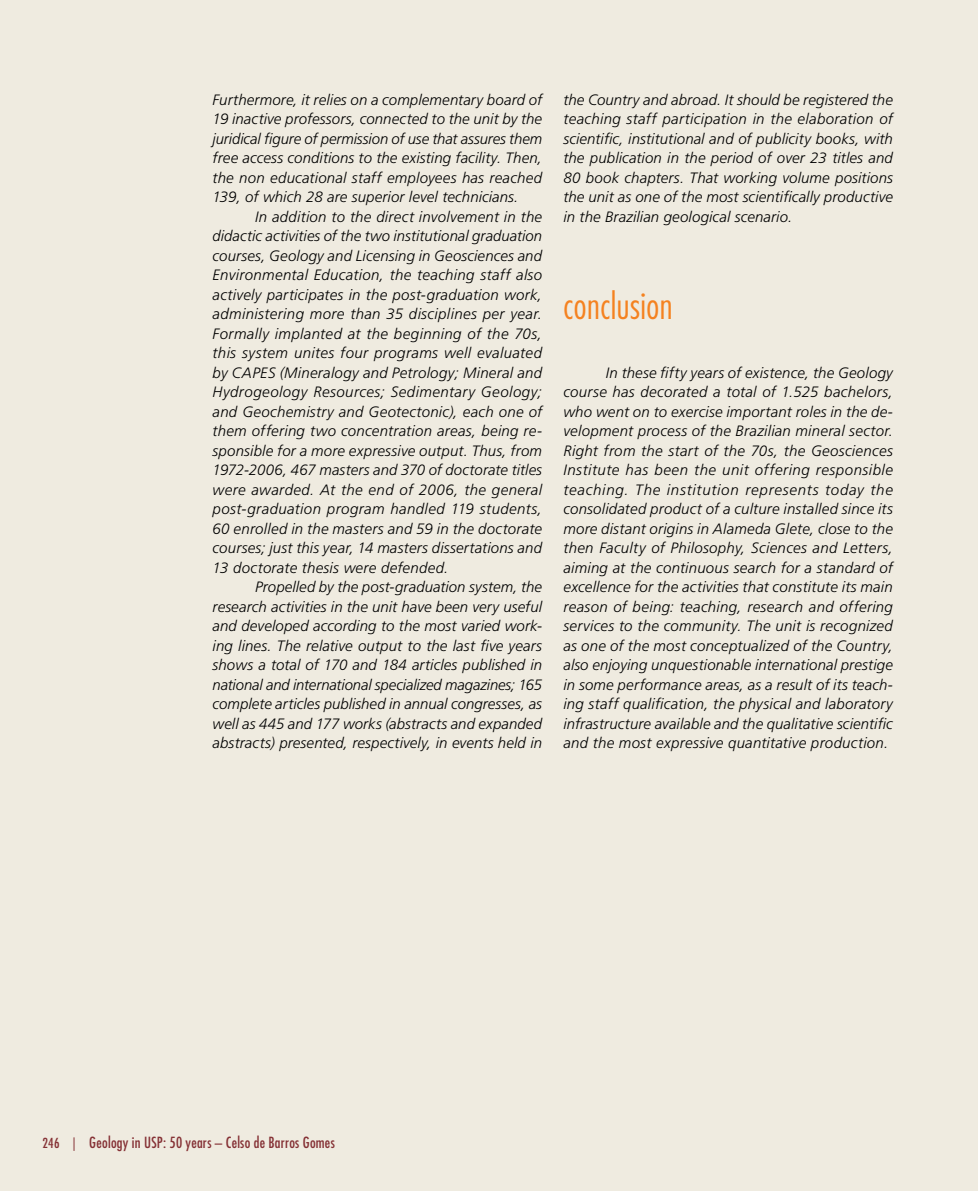
<style>
.page{position:relative;width:978px;height:1191px;background:#efebe0}
.page>*{position:absolute;margin:0;border:0;box-sizing:border-box;transform-origin:0 0}
.t1{font:300 condensed 36px "Futura Std";letter-spacing:.015em;color:#f58220}
.t2{font:italic 300 15px/19.5px "Frutiger LT Std";letter-spacing:.01em;color:#000;text-align:justify}
.t3{font:condensed 15px "Futura Std";letter-spacing:.02em;color:#853135}
.t4{font:condensed 13.5px "Futura Std";color:#853135}
</style>
<div class="page">
<p class="t2" style="left:213px;top:90px;width:331px">Furthermore, it relies on a complementary board of 19 inactive professors, connected to the unit by the juridical figure of permission of use that assures them free access conditions to the existing facility. Then, the non educational staff employees has reached 139, of which 28 are superior level technicians.</p>
<p class="t2" style="left:213px;top:207px;width:331px;text-indent:43px">In addition to the direct involvement in the didactic activities of the two institutional graduation courses, Geology and Licensing in Geosciences and Environmental Education, the teaching staff also actively participates in the post-graduation work, administering more than 35 disciplines per year.<br>Formally implanted at the beginning of the 70s, this system unites four programs well evaluated by CAPES (Mineralogy and Petrology; Mineral and Hydrogeology Resources; Sedimentary Geology; and Geochemistry and Geotectonic), each one of them offering two concentration areas, being re&shy;sponsible for a more expressive output. Thus, from 1972-2006, 467 masters and 370 of doctorate titles were awarded. At the end of 2006, the general post-graduation program handled 119 students, 60 enrolled in the masters and 59 in the doctorate courses; just this year, 14 masters dissertations and 13 doctorate thesis were defended.</p>
<p class="t2" style="left:213px;top:577px;width:331px;text-indent:43px">Propelled by the post-graduation system, the research activities in the unit have been very useful and developed according to the most varied work&shy;ing lines. The relative output to the last five years shows a total of 170 and 184 articles published in national and international specialized magazines; 165 complete articles published in annual congresses, as well as 445 and 177 works (abstracts and expanded abstracts) presented, respectively, in events held in</p>
<p class="t2" style="left:563px;top:90px;width:331px">the Country and abroad. It should be registered the teaching staff participation in the elaboration of scientific, institutional and of publicity books, with the publication in the period of over 23 titles and 80 book chapters. That working volume positions the unit as one of the most scientifically productive in the Brazilian geological scenario.</p>
<h1 class="t1" style="left:563px;top:284px;width:111px">conclusion</h1>
<p class="t2" style="left:563px;top:363px;width:331px;text-indent:43px">In these fifty years of existence, the Geology course has decorated a total of 1.525 bachelors, who went on to exercise important roles in the de&shy;velopment process of the Brazilian mineral sector.<br>Right from the start of the 70s, the Geosciences Institute has been the unit offering responsible teaching. The institution represents today the consolidated product of a culture installed since its more distant origins in Alameda Glete, close to the then Faculty of Philosophy, Sciences and Letters, aiming at the continuous search for a standard of excellence for the activities that constitute its main reason of being: teaching, research and offering services to the community. The unit is recognized as one of the most conceptualized of the Country, also enjoying unquestionable international prestige in some performance areas, as a result of its teach&shy;ing staff qualification, the physical and laboratory infrastructure available and the qualitative scientific and the most expressive quantitative production.</p>
<p class="t4" style="left:43px;top:1135px;width:35px">246 |</p>
<p class="t3" style="left:89px;top:1133px;width:247px">Geology in USP: 50 years – Celso de Barros Gomes</p>
</div>
